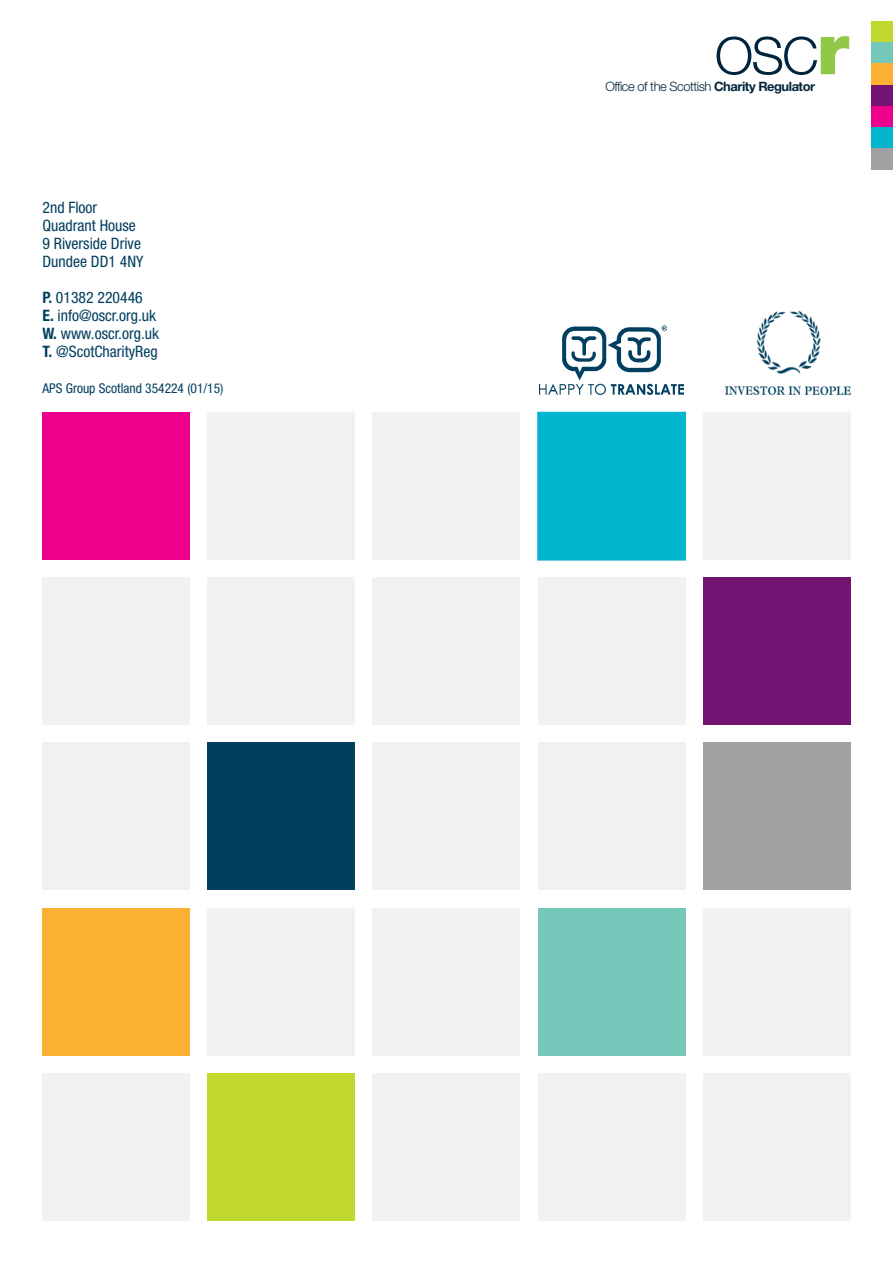
<style>
.page{position:relative;width:893px;height:1263px;background:#fff}
.page>*{position:absolute;margin:0;border:0;box-sizing:border-box;transform-origin:0 0}
.t1{font:300 51.75px "Helvetica Neue";color:#00243b}
.t2{font:condensed 15.75px/18px "Helvetica Neue LT Std";color:#003f5f}
.t3{font:condensed 13.5px "Helvetica Neue LT Std";color:#003f5f}
.t4{font:300 12.9px "Helvetica Neue";letter-spacing:-.035em;color:#00243b}
.s1{font-weight:700}
.s2{font-family:"Helvetica Neue LT";font-weight:900;font-size:71.7px;color:#91c848}
</style>
<div class="page">
<div style="left:43px;top:412px;width:147px;height:148px;background:#ec008c"></div>
<div style="left:537px;top:412px;width:149px;height:149px;background:#00b5cc;border:2px solid #00b5cc"></div>
<div style="left:703px;top:578px;width:147px;height:147px;background:#731472"></div>
<div style="left:208px;top:743px;width:147px;height:147px;background:#003f5f"></div>
<div style="left:703px;top:743px;width:147px;height:147px;background:#a1a1a4"></div>
<div style="left:43px;top:908px;width:147px;height:147px;background:#fbb034"></div>
<div style="left:538px;top:908px;width:147px;height:147px;background:#75c7b9"></div>
<div style="left:208px;top:1073px;width:147px;height:147px;background:#c1d82f"></div>
<div style="left:703px;top:1073px;width:147px;height:147px;background:#f1f1f1"></div>
<div style="left:872px;top:21px;width:21px;height:22px;background:#c1d82f"></div>
<div style="left:872px;top:43px;width:21px;height:21px;background:#75c7b9"></div>
<div style="left:872px;top:64px;width:21px;height:21px;background:#fbb034"></div>
<div style="left:872px;top:85px;width:21px;height:21px;background:#731472"></div>
<div style="left:872px;top:106px;width:21px;height:22px;background:#ec008c"></div>
<div style="left:872px;top:128px;width:21px;height:21px;background:#00b5cc"></div>
<div style="left:872px;top:149px;width:21px;height:21px;background:#a1a1a4"></div>
<div style="left:43px;top:578px;width:147px;height:147px;background:#f1f1f1"></div>
<div style="left:208px;top:412px;width:147px;height:148px;background:#f1f1f1"></div>
<div style="left:208px;top:578px;width:147px;height:147px;background:#f1f1f1"></div>
<div style="left:373px;top:412px;width:147px;height:148px;background:#f1f1f1"></div>
<div style="left:373px;top:578px;width:147px;height:147px;background:#f1f1f1"></div>
<div style="left:538px;top:578px;width:147px;height:147px;background:#f1f1f1"></div>
<div style="left:703px;top:412px;width:147px;height:148px;background:#f1f1f1"></div>
<div style="left:43px;top:743px;width:147px;height:147px;background:#f1f1f1"></div>
<div style="left:373px;top:743px;width:147px;height:147px;background:#f1f1f1"></div>
<div style="left:538px;top:743px;width:147px;height:147px;background:#f1f1f1"></div>
<div style="left:208px;top:908px;width:147px;height:147px;background:#f1f1f1"></div>
<div style="left:373px;top:908px;width:147px;height:147px;background:#f1f1f1"></div>
<div style="left:703px;top:908px;width:147px;height:147px;background:#f1f1f1"></div>
<div style="left:43px;top:1073px;width:147px;height:147px;background:#f1f1f1"></div>
<div style="left:373px;top:1073px;width:147px;height:147px;background:#f1f1f1"></div>
<div style="left:538px;top:1073px;width:147px;height:147px;background:#f1f1f1"></div>
<img style="left:725px;top:311px;width:127px;height:85px">
<img style="left:539px;top:325px;width:145px;height:70px">
<p class="t2" style="left:43px;top:199px;width:102px">2nd Floor<br>Quadrant House<br>9 Riverside Drive<br>Dundee DD1 4NY</p>
<p class="t2" style="left:43px;top:289px;width:118px"><span class="s1">P.</span> 01382 220446<br><span class="s1">E.</span> info@oscr.org.uk<br><span class="s1">W.</span> www.oscr.org.uk<br><span class="s1">T.</span> @ScotCharityReg</p>
<p class="t3" style="left:43px;top:381px;width:182px">APS Group Scotland 354224 (01/15)</p>
<h1 class="t1" style="left:715px;top:24px;width:135px">OSC<span class="s2">r</span></h1>
<p class="t4" style="left:605px;top:78px;width:211px">Office of the Scottish <span class="s1">Charity Regulator</span></p>
</div>
